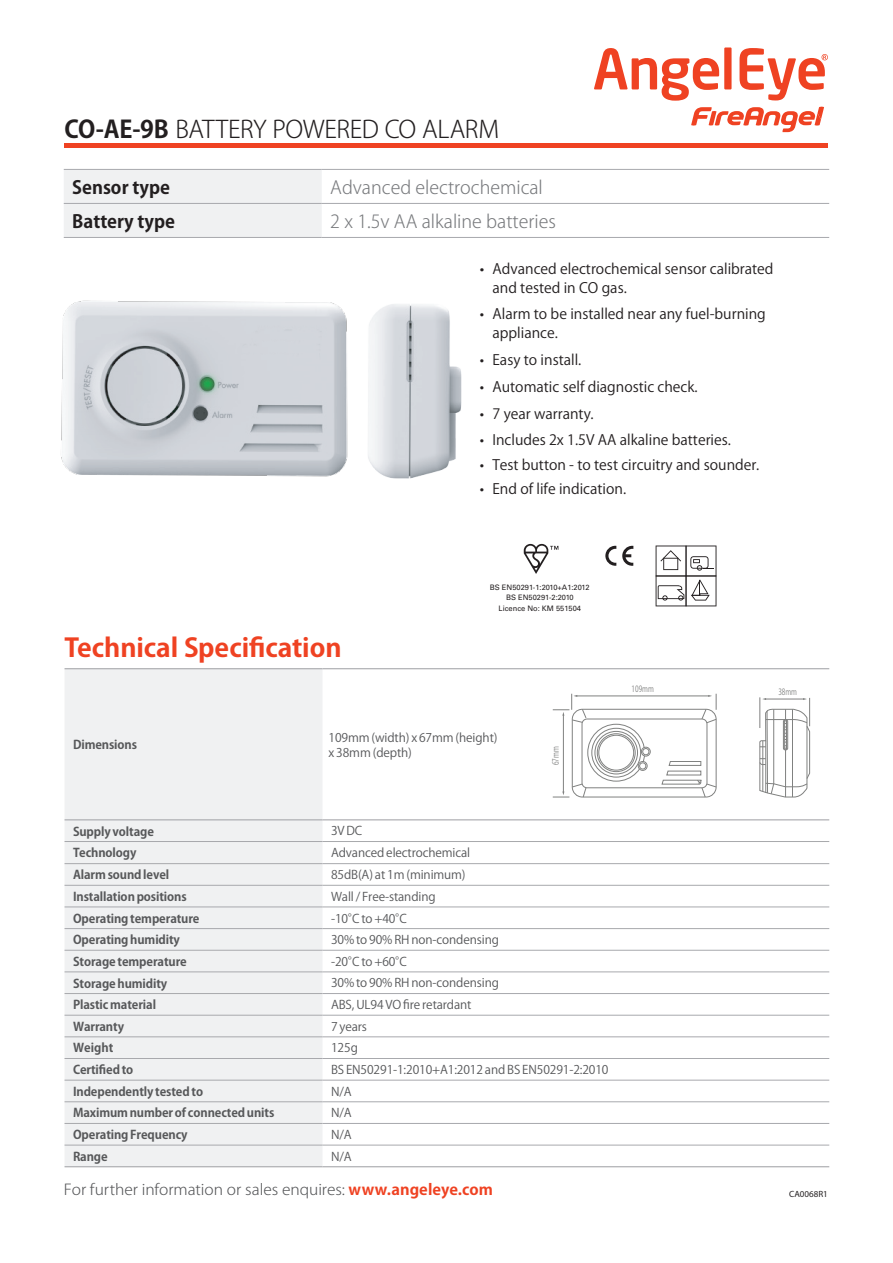
<style>
.page{position:relative;width:893px;height:1263px;background:#fff}
.page>*{position:absolute;margin:0;border:0;box-sizing:border-box;transform-origin:0 0}
.t1{font:700 25.5px "Koz Go Pro";letter-spacing:-.005em;color:#ef4222;scale:1.04 1}
.t2{font:300 24px "Koz Go Pr 6 N";letter-spacing:-.015em;color:#231f20}
.t3{font:300 18px "Koz Go Pr 6 N";color:#787a7d}
.t4{font:700 18px "Koz Go Pr 6 N";color:#231f20}
.t5{font:300 15px "Koz Go Pr 6 N";letter-spacing:-.005em;color:#57585a;scale:1.04 1}
.t6{font:14.25px/19.5px "Koz Go Pro";color:#231f20}
.t7{font:14.25px/19.5px "Koz Go Pro";color:#231f20;scale:1.04 1}
.t8{font:12px/15px "Koz Go Pro";letter-spacing:-.01em;color:#57585a}
.t9{font:700 12px "Koz Go Pro";letter-spacing:-.01em;color:#57585a}
.t10{font:9px "Myriad Pro";color:#231f20}
.t11{font:8.55px "Koz Go Pr 6 N";color:#808180;scale:.75 1}
.t12{font:7.5px/10.5px "Univers LT Std";color:#231f20;text-align:center}
.s1{font-weight:700}
.s2{font-family:"Koz Go Pro";font-weight:700;color:#ef4222}
</style>
<div class="page">
<div style="left:65px;top:669px;width:257px;height:497px;background:#f0f1f2"></div>
<hr style="left:65px;top:668px;width:257px;height:1px;background:#a8a9ad">
<hr style="left:322px;top:668px;width:507px;height:1px;background:#a8a9ad">
<hr style="left:65px;top:819px;width:257px;height:1px;background:#a8a9ad">
<hr style="left:322px;top:819px;width:507px;height:1px;background:#a8a9ad">
<hr style="left:65px;top:1166px;width:257px;height:1px;background:#a8a9ad">
<hr style="left:322px;top:1166px;width:507px;height:1px;background:#a8a9ad">
<hr style="left:65px;top:841px;width:257px;height:1px;background:#a8a9ad">
<hr style="left:322px;top:841px;width:507px;height:1px;background:#a8a9ad">
<hr style="left:65px;top:863px;width:257px;height:1px;background:#a8a9ad">
<hr style="left:322px;top:863px;width:507px;height:1px;background:#a8a9ad">
<hr style="left:65px;top:885px;width:257px;height:1px;background:#a8a9ad">
<hr style="left:322px;top:885px;width:507px;height:1px;background:#a8a9ad">
<hr style="left:65px;top:906px;width:257px;height:1px;background:#a8a9ad">
<hr style="left:322px;top:906px;width:507px;height:1px;background:#a8a9ad">
<hr style="left:65px;top:928px;width:257px;height:1px;background:#a8a9ad">
<hr style="left:322px;top:928px;width:507px;height:1px;background:#a8a9ad">
<hr style="left:65px;top:950px;width:257px;height:1px;background:#a8a9ad">
<hr style="left:322px;top:950px;width:507px;height:1px;background:#a8a9ad">
<hr style="left:65px;top:971px;width:257px;height:1px;background:#a8a9ad">
<hr style="left:322px;top:971px;width:507px;height:1px;background:#a8a9ad">
<hr style="left:65px;top:993px;width:257px;height:1px;background:#a8a9ad">
<hr style="left:322px;top:993px;width:507px;height:1px;background:#a8a9ad">
<hr style="left:65px;top:1015px;width:257px;height:1px;background:#a8a9ad">
<hr style="left:322px;top:1015px;width:507px;height:1px;background:#a8a9ad">
<hr style="left:65px;top:1036px;width:257px;height:1px;background:#a8a9ad">
<hr style="left:322px;top:1036px;width:507px;height:1px;background:#a8a9ad">
<hr style="left:65px;top:1058px;width:257px;height:1px;background:#a8a9ad">
<hr style="left:322px;top:1058px;width:507px;height:1px;background:#a8a9ad">
<hr style="left:65px;top:1080px;width:257px;height:1px;background:#a8a9ad">
<hr style="left:322px;top:1080px;width:507px;height:1px;background:#a8a9ad">
<hr style="left:65px;top:1101px;width:257px;height:1px;background:#a8a9ad">
<hr style="left:322px;top:1101px;width:507px;height:1px;background:#a8a9ad">
<hr style="left:65px;top:1123px;width:257px;height:1px;background:#a8a9ad">
<hr style="left:322px;top:1123px;width:507px;height:1px;background:#a8a9ad">
<hr style="left:65px;top:1145px;width:257px;height:1px;background:#a8a9ad">
<hr style="left:322px;top:1145px;width:507px;height:1px;background:#a8a9ad">
<hr style="left:65px;top:144px;width:763px;height:4px;background:#ef4222">
<div style="left:64px;top:170px;width:258px;height:67px;background:#f0f1f2"></div>
<hr style="left:64px;top:169px;width:258px;height:1px;background:#a8a9ad">
<hr style="left:322px;top:169px;width:507px;height:1px;background:#a8a9ad">
<hr style="left:64px;top:203px;width:258px;height:1px;background:#a8a9ad">
<hr style="left:322px;top:203px;width:507px;height:1px;background:#a8a9ad">
<hr style="left:64px;top:237px;width:258px;height:1px;background:#a8a9ad">
<hr style="left:322px;top:237px;width:507px;height:1px;background:#a8a9ad">
<img style="left:368px;top:304px;width:94px;height:175px">
<img style="left:61px;top:300px;width:287px;height:177px">
<svg style="left:524px;top:544px;width:34px;height:30px"></svg>
<svg style="left:622px;top:546px;width:11px;height:20px"></svg>
<svg style="left:605px;top:546px;width:11px;height:20px"></svg>
<svg style="left:656px;top:545px;width:60px;height:61px"></svg>
<hr style="left:577px;top:696px;width:132px;height:1px;background:#808180">
<hr style="left:759px;top:697px;width:1px;height:31px;background:#808180">
<hr style="left:563px;top:715px;width:1px;height:77px;background:#808180">
<svg style="left:759px;top:698px;width:51px;height:100px"></svg>
<hr style="left:792px;top:709px;width:1px;height:88px;background:#808180">
<div style="left:572px;top:709px;width:144px;height:88px;border:1px solid #808180;border-radius:10px"></div>
<div style="left:582px;top:719px;width:125px;height:69px;border:1px solid #808180;border-radius:5px"></div>
<svg style="left:553px;top:694px;width:34px;height:29px"></svg>
<svg style="left:701px;top:694px;width:16px;height:29px"></svg>
<svg style="left:553px;top:783px;width:34px;height:15px"></svg>
<svg style="left:661px;top:761px;width:56px;height:37px"></svg>
<div style="left:587px;top:724px;width:58px;height:57px;border:1px solid #808180;border-radius:50%"></div>
<div style="left:591px;top:728px;width:50px;height:49px;border:1px solid #808180;border-radius:50%"></div>
<div style="left:595px;top:731px;width:43px;height:43px;border:1px solid #808180;border-radius:50%"></div>
<div style="left:597px;top:733px;width:38px;height:39px;border:1px solid #808180;border-radius:50%"></div>
<div style="left:598px;top:735px;width:36px;height:35px;border:1px solid #808180;border-radius:50%"></div>
<div style="left:641px;top:747px;width:9px;height:9px;background:#9a9b9a;border-radius:50%"></div>
<div style="left:641px;top:747px;width:10px;height:9px;border:1px solid #808180;border-radius:50%"></div>
<div style="left:643px;top:748px;width:6px;height:7px;background:#fff;border-radius:50%"></div>
<div style="left:642px;top:748px;width:7px;height:7px;border:1px solid #808180;border-radius:50%"></div>
<div style="left:638px;top:761px;width:9px;height:10px;border:1px solid #808180;border-radius:50%"></div>
<div style="left:639px;top:762px;width:7px;height:7px;border:1px solid #808180;border-radius:50%"></div>
<svg style="left:594px;top:48px;width:125px;height:53px"></svg>
<div style="left:724px;top:47px;width:7px;height:42px;background:#ef4222"></div>
<svg style="left:739px;top:48px;width:89px;height:52px"></svg>
<svg style="left:691px;top:107px;width:133px;height:25px"></svg>
<h2 class="t2" style="left:65px;top:115px;width:436px"><span class="s1">CO-AE-9B</span> BATTERY POWERED CO ALARM</h2>
<h3 class="t4" style="left:72px;top:177px;width:99px">Sensor type</h3>
<h3 class="t3" style="left:330px;top:177px;width:214px">Advanced electrochemical</h3>
<h3 class="t4" style="left:72px;top:211px;width:104px">Battery type</h3>
<h3 class="t3" style="left:330px;top:211px;width:227px">2 x 1.5v AA alkaline batteries</h3>
<p class="t7" style="left:492px;top:259px;width:272px;text-indent:-13px">• Advanced electrochemical sensor calibrated and tested in CO gas.</p>
<p class="t6" style="left:492px;top:304px;width:275px;text-indent:-13px">• Alarm to be installed near any fuel-burning appliance.</p>
<p class="t6" style="left:480px;top:350px;width:103px">• Easy to install.</p>
<p class="t6" style="left:480px;top:377px;width:219px">• Automatic self diagnostic check.</p>
<p class="t6" style="left:480px;top:404px;width:115px">• 7 year warranty.</p>
<p class="t6" style="left:480px;top:430px;width:253px">• Includes 2x 1.5V AA alkaline batteries.</p>
<p class="t6" style="left:480px;top:455px;width:281px">• Test button - to test circuitry and sounder.</p>
<p class="t6" style="left:480px;top:479px;width:148px">• End of life indication.</p>
<h1 class="t1" style="left:65px;top:631px;width:268px">Technical Specification</h1>
<p class="t12" style="left:490px;top:582px;width:101px">BS EN50291-1:2010+A1:2012<br>BS EN50291-2:2010<br>Licence No: KM 551504</p>
<p class="t9" style="left:73px;top:737px;width:66px">Dimensions</p>
<p class="t8" style="left:328px;top:730px;width:171px">109mm (width) x 67mm (height) x 38mm (depth)</p>
<p class="t11" style="left:551px;top:765px;width:27px;rotate:-90deg">67mm</p>
<p class="t9" style="left:73px;top:823px;width:82px">Supply voltage</p>
<p class="t8" style="left:331px;top:824px;width:33px">3V DC</p>
<p class="t9" style="left:73px;top:845px;width:65px">Technology</p>
<p class="t8" style="left:331px;top:845px;width:141px">Advanced electrochemical</p>
<p class="t9" style="left:73px;top:867px;width:98px">Alarmsoundlevel</p>
<p class="t8" style="left:331px;top:868px;width:136px">85dB(A) at 1m (minimum)</p>
<p class="t9" style="left:73px;top:889px;width:115px">Installationpositions</p>
<p class="t8" style="left:331px;top:889px;width:106px">Wall / Free-standing</p>
<p class="t9" style="left:73px;top:910px;width:128px">Operatingtemperature</p>
<p class="t8" style="left:331px;top:911px;width:77px">-10°C to +40°C</p>
<p class="t9" style="left:73px;top:932px;width:108px">Operatinghumidity</p>
<p class="t8" style="left:331px;top:932px;width:169px">30% to 90% RH non-condensing</p>
<p class="t9" style="left:73px;top:954px;width:115px">Storage temperature</p>
<p class="t8" style="left:331px;top:954px;width:77px">-20°C to +60°C</p>
<p class="t9" style="left:73px;top:975px;width:96px">Storagehumidity</p>
<p class="t8" style="left:331px;top:976px;width:169px">30% to 90% RH non-condensing</p>
<p class="t9" style="left:73px;top:997px;width:84px">Plasticmaterial</p>
<p class="t8" style="left:331px;top:997px;width:142px">ABS, UL94 VO fire retardant</p>
<p class="t9" style="left:73px;top:1019px;width:53px">Warranty</p>
<p class="t8" style="left:331px;top:1019px;width:37px">7 years</p>
<p class="t9" style="left:73px;top:1040px;width:42px">Weight</p>
<p class="t8" style="left:331px;top:1041px;width:29px">125g</p>
<p class="t9" style="left:73px;top:1062px;width:62px">Certifiedto</p>
<p class="t8" style="left:331px;top:1062px;width:279px">BS EN50291-1:2010+A1:2012 and BS EN50291-2:2010</p>
<p class="t9" style="left:73px;top:1084px;width:132px">Independently testedto</p>
<p class="t8" style="left:331px;top:1084px;width:22px">N/A</p>
<p class="t9" style="left:73px;top:1105px;width:203px">Maximumnumberof connectedunits</p>
<p class="t8" style="left:331px;top:1106px;width:22px">N/A</p>
<p class="t9" style="left:73px;top:1127px;width:116px">OperatingFrequency</p>
<p class="t8" style="left:331px;top:1127px;width:22px">N/A</p>
<p class="t9" style="left:73px;top:1148px;width:36px">Range</p>
<p class="t8" style="left:331px;top:1149px;width:22px">N/A</p>
<p class="t11" style="left:632px;top:684px;width:31px">109mm</p>
<p class="t11" style="left:778px;top:687px;width:27px">38mm</p>
<p class="t5" style="left:64px;top:1181px;width:414px">For further information or sales enquires: <span class="s2">www.angeleye.com</span></p>
<p class="t10" style="left:789px;top:1188px;width:40px">CA0068R1</p>
</div>
